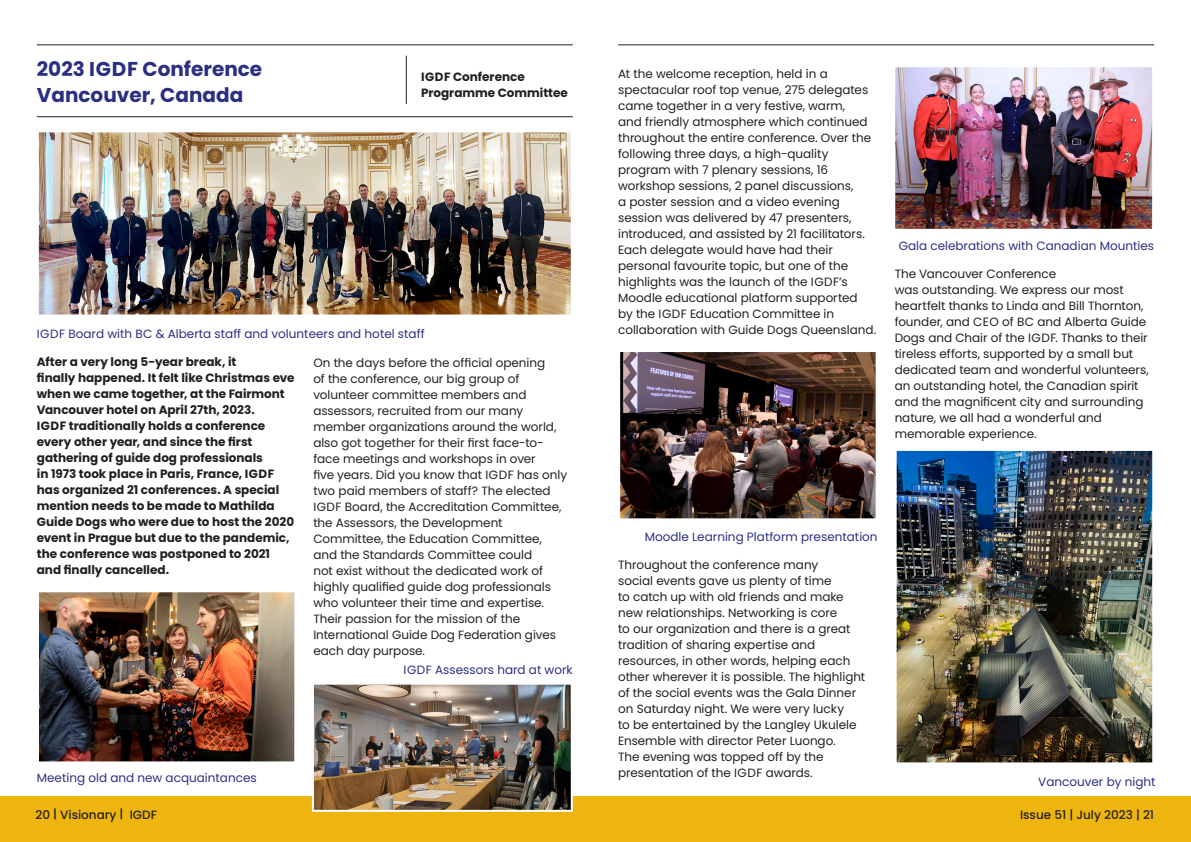
<style>
.page{position:relative;width:1191px;height:842px;background:#fff}
.page>*{position:absolute;margin:0;border:0;box-sizing:border-box;transform-origin:0 0}
.t1{font:700 20px/26px "Poppins";color:#2b2f82}
.Body_text{font:12px/16px "Poppins";letter-spacing:-.005em;color:#231f20}
.Body_Bold{font:700 12px/16px "Poppins";color:#231f20}
.t2{font:12px "Poppins";color:#2b2f82}
.t3{font:500 12px "Poppins";color:#231f20}
.Body_text-2{font:700 12px/16px "Poppins";color:#231f20}
</style>
<div class="page">
<div style="left:0;top:797px;width:1191px;height:45px;background:#eeb50e"></div>
<hr style="left:37px;top:44px;width:536px;height:1px;background:#231f20">
<hr style="left:618px;top:44px;width:536px;height:1px;background:#231f20">
<hr style="left:406px;top:56px;width:1px;height:48px;background:#231f20">
<hr style="left:37px;top:116px;width:536px;height:1px;background:#231f20">
<img style="left:40px;top:133px;width:530px;height:180px">
<div style="left:37px;top:130px;width:536px;height:186px;border:2px solid #fff"></div>
<img style="left:40px;top:593px;width:253px;height:167px">
<div style="left:37px;top:590px;width:259px;height:173px;border:2px solid #fff"></div>
<img style="left:315px;top:686px;width:255px;height:123px">
<div style="left:312px;top:683px;width:261px;height:129px;border:2px solid #fff"></div>
<img style="left:621px;top:353px;width:253px;height:164px">
<div style="left:618px;top:350px;width:259px;height:170px;border:2px solid #fff"></div>
<img style="left:896px;top:68px;width:255px;height:160px">
<div style="left:893px;top:65px;width:261px;height:166px;border:2px solid #fff"></div>
<img style="left:897px;top:452px;width:254px;height:309px">
<div style="left:894px;top:449px;width:260px;height:315px;border:2px solid #fff"></div>
<h2 class="t1" style="left:37px;top:56px;width:227px">2023 IGDF Conference<br>Vancouver, Canada</h2>
<p class="Body_text-2" style="left:421px;top:68px;width:148px">IGDF Conference<br>Programme Committee</p>
<p class="t2" style="left:37px;top:326px;width:389px">IGDF Board with BC &amp; Alberta staff and volunteers and hotel staff</p>
<p class="Body_Bold" style="left:37px;top:354px;width:259px">After a very long 5-year break, it<br>finally happened. It felt like Christmas eve when we came together, at the Fairmont Vancouver hotel on April 27th, 2023.<br>IGDF traditionally holds a conference every other year, and since the first gathering of guide dog professionals<br>in 1973 took place in Paris, France, IGDF has organized 21 conferences. A special mention needs to be made to Mathilda Guide Dogs who were due to host the 2020 event in Prague but due to the pandemic, the conference was postponed to 2021 and finally cancelled.</p>
<p class="Body_text" style="left:313px;top:354px;width:255px">On the days before the official opening<br>of the conference, our big group of volunteer committee members and assessors, recruited from our many member organizations around the world, also got together for their first face-to&shy;face meetings and workshops in over<br>five years. Did you know that IGDF has only two paid members of staff? The elected IGDF Board, the Accreditation Committee, the Assessors, the Development Committee, the Education Committee, and the Standards Committee could<br>not exist without the dedicated work of highly qualified guide dog professionals who volunteer their time and expertise.<br>Their passion for the mission of the International Guide Dog Federation gives each day purpose.</p>
<p class="t2" style="left:37px;top:771px;width:221px">Meeting old and new acquaintances</p>
<p class="t2" style="left:403px;top:663px;width:171px">IGDF Assessors hard at work</p>
<p class="Body_text" style="left:618px;top:66px;width:259px">At the welcome reception, held in a spectacular roof top venue, 275 delegates came together in a very festive, warm,<br>and friendly atmosphere which continued throughout the entire conference. Over the following three days, a high-quality program with 7 plenary sessions, 16 workshop sessions, 2 panel discussions,<br>a poster session and a video evening session was delivered by 47 presenters, introduced, and assisted by 21 facilitators.<br>Each delegate would have had their personal favourite topic, but one of the highlights was the launch of the IGDF’s Moodle educational platform supported<br>by the IGDF Education Committee in collaboration with Guide Dogs Queensland.</p>
<p class="t2" style="left:898px;top:239px;width:257px">Gala celebrations with Canadian Mounties</p>
<p class="Body_text" style="left:894px;top:266px;width:256px">The Vancouver Conference<br>was outstanding. We express our most heartfelt thanks to Linda and Bill Thornton, founder, and CEO of BC and Alberta Guide Dogs and Chair of the IGDF. Thanks to their tireless efforts, supported by a small but dedicated team and wonderful volunteers, an outstanding hotel, the Canadian spirit and the magnificent city and surrounding nature, we all had a wonderful and memorable experience.</p>
<p class="t2" style="left:644px;top:530px;width:234px">Moodle Learning Platform presentation</p>
<p class="Body_text" style="left:618px;top:557px;width:249px">Throughout the conference many<br>social events gave us plenty of time<br>to catch up with old friends and make new relationships. Networking is core<br>to our organization and there is a great tradition of sharing expertise and resources, in other words, helping each other wherever it is possible. The highlight of the social events was the Gala Dinner on Saturday night. We were very lucky<br>to be entertained by the Langley Ukulele Ensemble with director Peter Luongo.<br>The evening was topped off by the presentation of the IGDF awards.</p>
<p class="t2" style="left:1038px;top:774px;width:119px">Vancouver by night</p>
<p class="t3" style="left:35px;top:808px;width:123px">20 | Visionary | IGDF</p>
<p class="t3" style="left:1020px;top:808px;width:136px">Issue 51 | July 2023 | 21</p>
</div>
